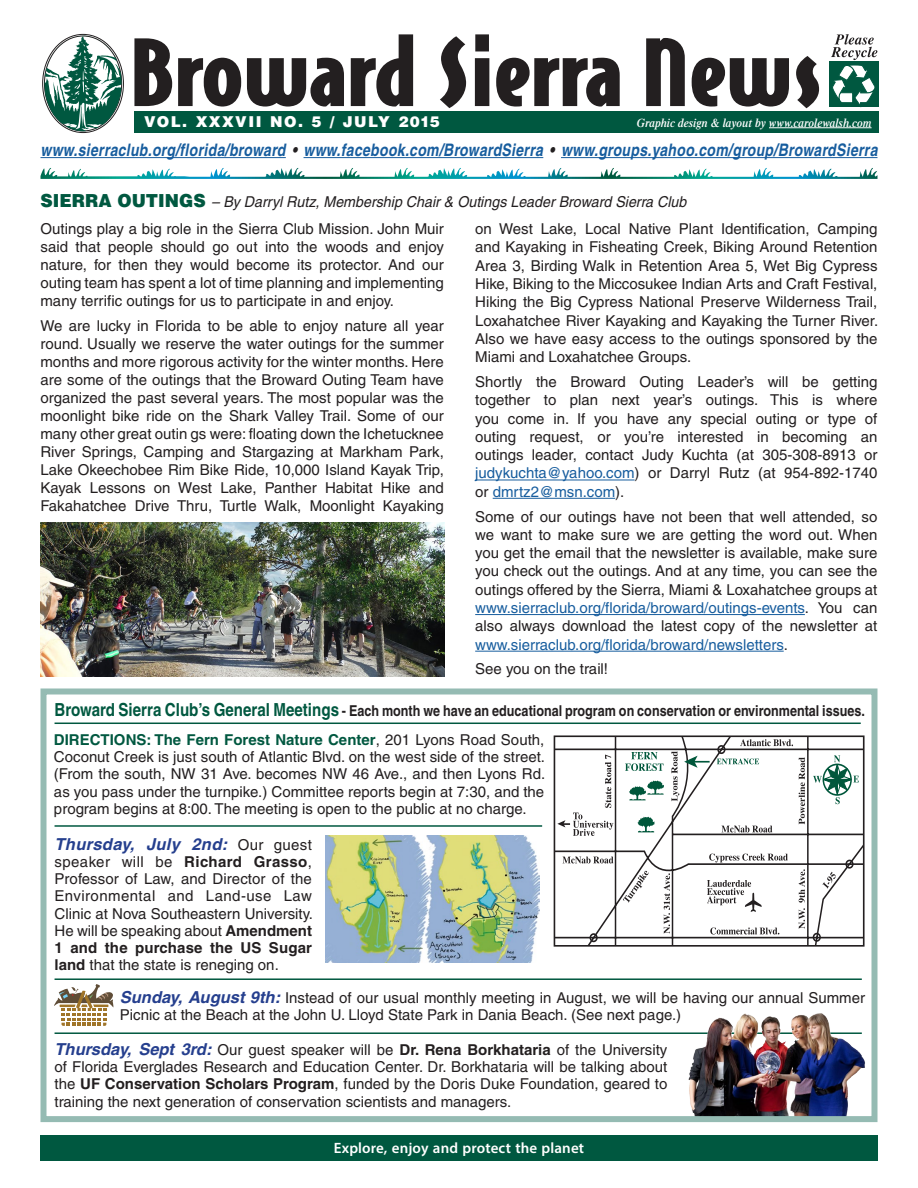
<style>
.page{position:relative;width:918px;height:1188px;background:#fff}
.page>*{position:absolute;margin:0;border:0;box-sizing:border-box;transform-origin:0 0}
.t1{font:italic 700 17.25px "Helvetica";letter-spacing:.025em;color:#175d9e;scale:.81 1}
.t2{font:italic 700 16.5px "Helvetica";letter-spacing:.02em;color:#253f8e}
.t3{font:15px/18.3px "Helvetica";color:#231f20;text-align:justify}
.t4{font:italic 15px/27.2px "Helvetica";color:#231f20;scale:.95 1}
.t5{font:700 15px "Helvetica";color:#231f20;scale:.84 1}
.t6{font:600 15px "Myriad Pro";letter-spacing:.01em;color:#fff}
.t7{font:900 15px "Helvetica";letter-spacing:.1em;color:#fff}
.t8{font:italic 600 12px "Times";color:#fff;scale:.94 1}
.s1{color:#231f20}
.s2{font-weight:900;font-style:normal;font-size:18px;color:#005840}
.s3{font-style:normal}
.s4{color:#175d9e}
.s5{font-size:18px;color:#005840}
.s6{font-weight:700;color:#005840}
.s7{font-weight:400;font-style:normal;font-size:15px;color:#231f20}
.s8{font-weight:700}
.s9{font-weight:700;font-style:italic;font-size:16.5px;color:#253f8e}
</style>
<div class="page">
<div style="left:40px;top:1136px;width:838px;height:25px;background:#005840"></div>
<svg style="left:557px;top:738px;width:305px;height:206px"></svg>
<svg style="left:557px;top:820px;width:8px;height:7px"></svg>
<svg style="left:563px;top:857px;width:26px;height:7px"></svg>
<svg style="left:573px;top:755px;width:16px;height:81px"></svg>
<svg style="left:740px;top:739px;width:53px;height:5px"></svg>
<svg style="left:589px;top:744px;width:265px;height:199px"></svg>
<div style="left:554px;top:735px;width:311px;height:212px;border:2px solid #231f20"></div>
<hr style="left:40px;top:157px;width:246px;height:1px;background:#175d9e">
<hr style="left:304px;top:157px;width:239px;height:1px;background:#175d9e">
<hr style="left:561px;top:157px;width:317px;height:1px;background:#175d9e">
<svg style="left:496px;top:168px;width:376px;height:9px"></svg>
<svg style="left:134px;top:38px;width:38px;height:68px"></svg>
<svg style="left:178px;top:58px;width:63px;height:49px"></svg>
<svg style="left:247px;top:58px;width:97px;height:49px"></svg>
<svg style="left:351px;top:34px;width:62px;height:73px"></svg>
<svg style="left:440px;top:36px;width:26px;height:72px"></svg>
<svg style="left:475px;top:34px;width:14px;height:72px"></svg>
<svg style="left:496px;top:58px;width:124px;height:49px"></svg>
<svg style="left:646px;top:38px;width:39px;height:68px"></svg>
<svg style="left:692px;top:58px;width:97px;height:49px"></svg>
<svg style="left:796px;top:56px;width:23px;height:52px"></svg>
<svg style="left:44px;top:35px;width:79px;height:96px"></svg>
<div style="left:829px;top:62px;width:49px;height:45px;background:#005840"></div>
<svg style="left:830px;top:34px;width:47px;height:74px"></svg>
<div style="left:134px;top:111px;width:744px;height:22px;background:#005840"></div>
<hr style="left:769px;top:127px;width:103px;height:1px;background:#fff">
<hr style="left:55px;top:825px;width:487px;height:2px;background:#005840">
<hr style="left:55px;top:723px;width:806px;height:1px;background:#005840">
<hr style="left:55px;top:978px;width:807px;height:2px;background:#005840">
<hr style="left:55px;top:1032px;width:807px;height:2px;background:#005840">
<hr style="left:475px;top:480px;width:160px;height:1px;background:#175d9e">
<hr style="left:493px;top:498px;width:122px;height:1px;background:#175d9e">
<hr style="left:475px;top:614px;width:330px;height:1px;background:#175d9e">
<hr style="left:475px;top:651px;width:309px;height:1px;background:#175d9e">
<img style="left:325px;top:836px;width:215px;height:126px">
<svg style="left:54px;top:984px;width:59px;height:42px"></svg>
<img style="left:687px;top:1013px;width:178px;height:102px">
<img style="left:40px;top:523px;width:404px;height:153px">
<div style="left:40px;top:688px;width:838px;height:434px;border:6px solid #95bbb3"></div>
<p class="t7" style="left:144px;top:112px;width:297px">VOL. XXXVII NO. 5 / JULY 2015</p>
<p class="t8" style="left:637px;top:116px;width:251px">Graphic design &amp; layout by www.carolewalsh.com</p>
<p class="t1" style="left:40px;top:139px;width:1035px">www.sierraclub.org/florida/broward <span class="s1">•</span> www.facebook.com/BrowardSierra <span class="s1">•</span> www.groups.yahoo.com/group/BrowardSierra</p>
<p class="t4" style="left:40px;top:188px;width:681px"><span class="s2">SIERRA OUTINGS</span> – By Darryl Rutz, Membership Chair &amp; Outings Leader Broward Sierra Club<br><span class="s3">Outings play a big role in the Sierra Club Mission. John Muir</span></p>
<p class="t3" style="left:40px;top:238px;width:405px">said that people should go out into the woods and enjoy nature, for then they would become its protector. And our outing team has spent a lot of time planning and implementing many terrific outings for us to participate in and enjoy.</p>
<p class="t3" style="left:40px;top:316px;width:405px">We are lucky in Florida to be able to enjoy nature all year round. Usually we reserve the water outings for the summer months and more rigorous activity for the winter months. Here are some of the outings that the Broward Outing Team have organized the past several years. The most popular was the moonlight bike ride on the Shark Valley Trail. Some of our many other great outin gs were: floating down the Ichetucknee River Springs, Camping and Stargazing at Markham Park, Lake Okeechobee Rim Bike Ride, 10,000 Island Kayak Trip, Kayak Lessons on West Lake, Panther Habitat Hike and Fakahatchee Drive Thru, Turtle Walk, Moonlight Kayaking</p>
<p class="t3" style="left:475px;top:220px;width:405px">on West Lake, Local Native Plant Identification, Camping and Kayaking in Fisheating Creek, Biking Around Retention Area 3, Birding Walk in Retention Area 5, Wet Big Cypress Hike, Biking to the Miccosukee Indian Arts and Craft Festival, Hiking the Big Cypress National Preserve Wilderness Trail, Loxahatchee River Kayaking and Kayaking the Turner River.<br>Also we have easy access to the outings sponsored by the Miami and Loxahatchee Groups.</p>
<p class="t3" style="left:475px;top:373px;width:404px">Shortly the Broward Outing Leader’s will be getting together to plan next year’s outings. This is where you come in. If you have any special outing or type of outing request, or you’re interested in becoming an outings leader, contact Judy Kuchta (at 305-308-8913 or <span class="s4">judykuchta@yahoo.com</span>) or Darryl Rutz (at 954-892-1740 or <span class="s4">dmrtz2@msn.com</span>).</p>
<p class="t3" style="left:475px;top:507px;width:404px">Some of our outings have not been that well attended, so we want to make sure we are getting the word out. When you get the email that the newsletter is available, make sure you check out the outings. And at any time, you can see the outings offered by the Sierra, Miami &amp; Loxahatchee groups at <span class="s4">www.sierraclub.org/florida/broward/outings-events</span>. You can also always download the latest copy of the newsletter at <span class="s4">www.sierraclub.org/florida/broward/newsletters</span>.</p>
<p class="t3" style="left:475px;top:660px;width:134px">See you on the trail!</p>
<p class="t5" style="left:55px;top:701px;width:966px"><span class="s5">Broward Sierra Club’s General Meetings</span> - Each month we have an educational program on conservation or environmental issues.</p>
<p class="t3" style="left:54px;top:731px;width:493px;line-height:17.2px"><span class="s6">DIRECTIONS: The Fern Forest Nature Center</span>, 201 Lyons Road South, Coconut Creek is just south of Atlantic Blvd. on the west side of the street. (From the south, NW 31 Ave. becomes NW 46 Ave., and then Lyons Rd. as you pass under the turnpike.) Committee reports begin at 7:30, and the program begins at 8:00. The meeting is open to the public at no charge.</p>
<p class="t2" style="left:55px;top:834px;width:259px">Thursday, July 2nd: <span class="s7">Our guest</span></p>
<p class="t3" style="left:55px;top:853px;width:260px;line-height:17.2px">speaker will be <span class="s8">Richard Grasso</span>, Professor of Law, and Director of the Environmental and Land-use Law Clinic at Nova Southeastern University.<br>He will be speaking about <span class="s8">Amendment 1 and the purchase the US Sugar land</span> that the state is reneging on.</p>
<p class="t3" style="left:120px;top:989px;width:747px;line-height:17.2px"><span class="s9">Sunday, August 9th:</span> Instead of our usual monthly meeting in August, we will be having our annual Summer<br>Picnic at the Beach at the John U. Lloyd State Park in Dania Beach. (See next page.)</p>
<p class="t3" style="left:55px;top:1041px;width:614px;line-height:17.2px"><span class="s9">Thursday, Sept 3rd:</span> Our guest speaker will be <span class="s8">Dr. Rena Borkhataria</span> of the University of Florida Everglades Research and Education Center. Dr. Borkhataria will be talking about the <span class="s8">UF Conservation Scholars Program</span>, funded by the Doris Duke Foundation, geared to training the next generation of conservation scientists and managers.</p>
<p class="t6" style="left:334px;top:1138px;width:252px">Explore, enjoy and protect the planet</p>
</div>
